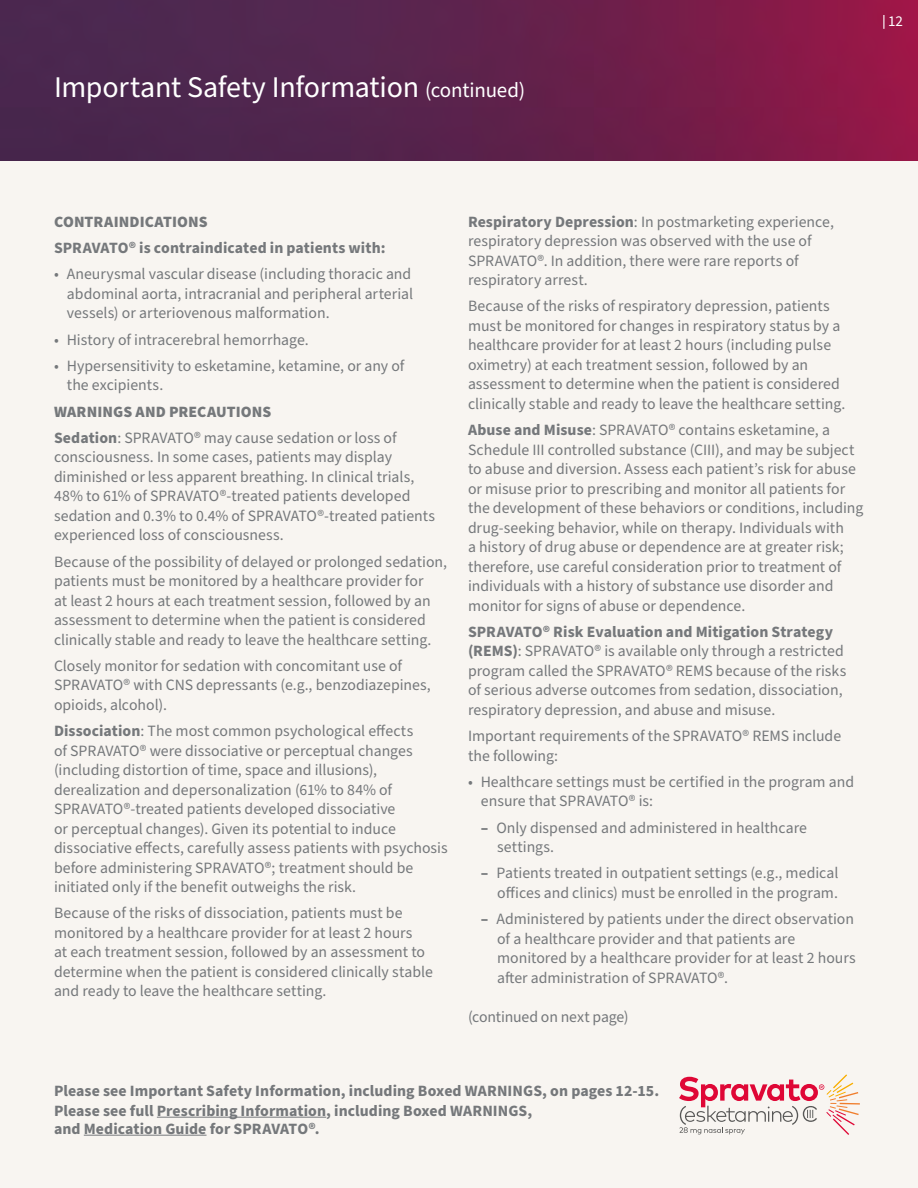
<style>
.page{position:relative;width:918px;height:1188px;background:#fff}
.page>*{position:absolute;margin:0;border:0;box-sizing:border-box;transform-origin:0 0}
.t1{font:30px "Source Sans Pro";letter-spacing:-.01em;color:#fff}
.t2{font:15.75px/19.5px "Source Sans Pro";color:#75787b}
.t3{font:700 15.75px/18px "Source Sans Pro";letter-spacing:.005em;color:#75787b}
.t4{font:900 15.75px "Source Sans Pro";letter-spacing:.005em;color:#75787b}
.t5{font:15px "Source Sans Pro";color:#fff}
.s1{font-size:21px}
.s2{font-weight:900}
.s3{font-weight:700}
</style>
<div class="page">
<div style="left:0;top:135px;width:918px;height:1053px;background:#f8f5f1"></div>
<svg style="left:679px;top:1074px;width:181px;height:61px"></svg>
<img style="left:0;top:0;width:918px;height:161px">
<svg style="left:883px;top:15px;width:1px;height:14px"></svg>
<hr style="left:157px;top:1117px;width:169px;height:1px;background:#75787b">
<hr style="left:84px;top:1135px;width:123px;height:1px;background:#75787b">
<h1 class="t1" style="left:54px;top:67px;width:473px">Important Safety Information <span class="s1">(continued)</span></h1>
<p class="t5" style="left:888px;top:11px;width:16px">12</p>
<p class="t4" style="left:54px;top:211px;width:155px">CONTRAINDICATIONS</p>
<p class="t3" style="left:54px;top:239px;width:333px">SPRAVATO® is contraindicated in patients with:</p>
<p class="t2" style="left:67px;top:265px;width:348px;text-align:justify;text-indent:-13px">• Aneurysmal vascular disease (including thoracic and abdominal aorta, intracranial and peripheral arterial vessels) or arteriovenous malformation.</p>
<p class="t2" style="left:54px;top:330px;width:256px">• History of intracerebral hemorrhage.</p>
<p class="t2" style="left:67px;top:356px;width:339px;text-indent:-13px">• Hypersensitivity to esketamine, ketamine, or any of the excipients.</p>
<p class="t2" style="left:54px;top:399px;width:344px;line-height:26.2px"><span class="s2">WARNINGS AND PRECAUTIONS<br></span><span class="s3">Sedation</span>: SPRAVATO® may cause sedation or loss of</p>
<p class="t2" style="left:54px;top:448px;width:383px">consciousness. In some cases, patients may display diminished or less apparent breathing. In clinical trials, 48% to 61% of SPRAVATO®-treated patients developed sedation and 0.3% to 0.4% of SPRAVATO®-treated patients experienced loss of consciousness.</p>
<p class="t2" style="left:54px;top:552px;width:395px">Because of the possibility of delayed or prolonged sedation, patients must be monitored by a healthcare provider for<br>at least 2 hours at each treatment session, followed by an assessment to determine when the patient is considered clinically stable and ready to leave the healthcare setting.</p>
<p class="t2" style="left:54px;top:656px;width:378px">Closely monitor for sedation with concomitant use of<br>SPRAVATO® with CNS depressants (e.g., benzodiazepines, opioids, alcohol).</p>
<p class="t2" style="left:54px;top:722px;width:395px"><span class="s3">Dissociation</span>: The most common psychological effects<br>of SPRAVATO® were dissociative or perceptual changes (including distortion of time, space and illusions), derealization and depersonalization (61% to 84% of SPRAVATO®-treated patients developed dissociative<br>or perceptual changes). Given its potential to induce dissociative effects, carefully assess patients with psychosis before administering SPRAVATO®; treatment should be initiated only if the benefit outweighs the risk.</p>
<p class="t2" style="left:54px;top:904px;width:380px">Because of the risks of dissociation, patients must be monitored by a healthcare provider for at least 2 hours<br>at each treatment session, followed by an assessment to determine when the patient is considered clinically stable and ready to leave the healthcare setting.</p>
<p class="t2" style="left:468px;top:212px;width:367px"><span class="s3">Respiratory Depression</span>: In postmarketing experience, respiratory depression was observed with the use of SPRAVATO®. In addition, there were rare reports of respiratory arrest.</p>
<p class="t2" style="left:468px;top:297px;width:379px">Because of the risks of respiratory depression, patients must be monitored for changes in respiratory status by a healthcare provider for at least 2 hours (including pulse oximetry) at each treatment session, followed by an assessment to determine when the patient is considered clinically stable and ready to leave the healthcare setting.</p>
<p class="t2" style="left:468px;top:421px;width:397px"><span class="s3">Abuse and Misuse</span>: SPRAVATO® contains esketamine, a Schedule III controlled substance (CIII), and may be subject to abuse and diversion. Assess each patient’s risk for abuse or misuse prior to prescribing and monitor all patients for the development of these behaviors or conditions, including drug-seeking behavior, while on therapy. Individuals with<br>a history of drug abuse or dependence are at greater risk; therefore, use careful consideration prior to treatment of individuals with a history of substance use disorder and monitor for signs of abuse or dependence.</p>
<p class="t2" style="left:468px;top:622px;width:380px"><span class="s3">SPRAVATO® Risk Evaluation and Mitigation Strategy (REMS)</span>: SPRAVATO® is available only through a restricted program called the SPRAVATO® REMS because of the risks of serious adverse outcomes from sedation, dissociation, respiratory depression, and abuse and misuse.</p>
<p class="t2" style="left:468px;top:727px;width:375px">Important requirements of the SPRAVATO® REMS include the following:</p>
<p class="t2" style="left:481px;top:773px;width:375px;text-indent:-13px">• Healthcare settings must be certified in the program and ensure that SPRAVATO® is:</p>
<p class="t2" style="left:497px;top:818px;width:311px;text-indent:-16px"><span class="s2">–</span> Only dispensed and administered in healthcare settings.</p>
<p class="t2" style="left:481px;top:864px;width:359px;text-align:right"><span class="s2">–</span> Patients treated in outpatient settings (e.g., medical offices and clinics) must be enrolled in the program.</p>
<p class="t2" style="left:497px;top:910px;width:360px;text-indent:-16px"><span class="s2">–</span> Administered by patients under the direct observation of a healthcare provider and that patients are monitored by a healthcare provider for at least 2 hours after administration of SPRAVATO®.</p>
<p class="t2" style="left:468px;top:1008px;width:162px">(continued on next page)</p>
<p class="t3" style="left:54px;top:1082px;width:607px">Please see Important Safety Information, including Boxed WARNINGS, on pages 12-15.</p>
<p class="t3" style="left:54px;top:1102px;width:480px">Please see full Prescribing Information, including Boxed WARNINGS, and Medication Guide for SPRAVATO®.</p>
</div>
